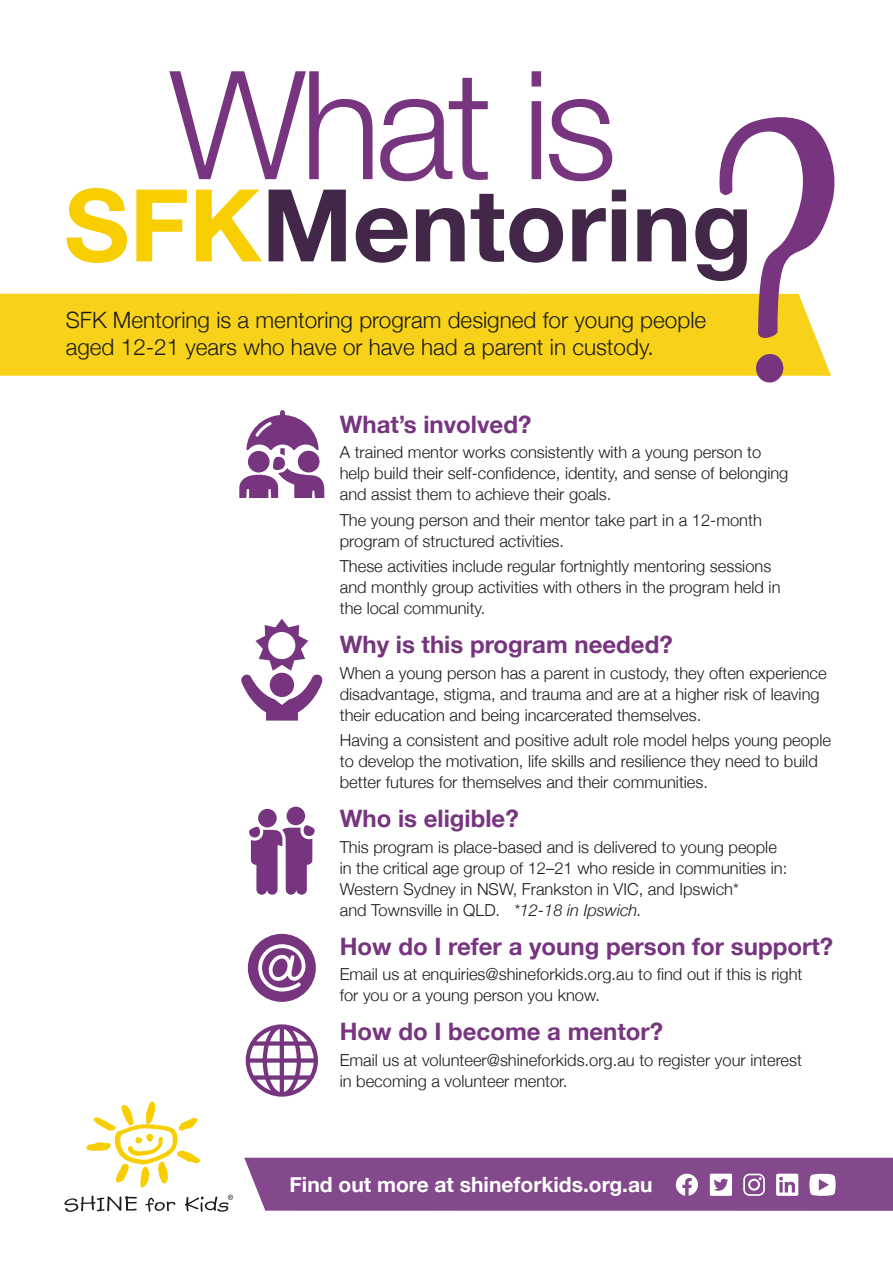
<style>
.page{position:relative;width:893px;height:1263px;background:#fff}
.page>*{position:absolute;margin:0;border:0;box-sizing:border-box;transform-origin:0 0}
.t1{font:300 151.05px "Helvetica Neue";letter-spacing:-.04em;color:#77347f}
.t2{font:700 100.5px "Helvetica Neue";color:#422749}
.t3{font:700 24px "Helvetica Neue";color:#77347f}
.t4{font:300 22.5px/27px "Helvetica Neue";color:#1c1c1a}
.t5{font:700 21px "Helvetica Neue";color:#fff}
.t6{font:300 16.5px/21px "Helvetica Neue";color:#1c1c1a}
.s1{color:#f8ce00}
.s2{font-style:italic}
</style>
<div class="page">
<div style="left:0;top:294px;width:717px;height:82px;background:#f8d21a"></div>
<svg style="left:717px;top:117px;width:118px;height:266px"></svg>
<svg style="left:64px;top:1195px;width:73px;height:17px"></svg>
<svg style="left:145px;top:1198px;width:30px;height:13px"></svg>
<svg style="left:185px;top:1195px;width:48px;height:17px"></svg>
<svg style="left:86px;top:1101px;width:114px;height:86px"></svg>
<div style="left:258px;top:809px;width:19px;height:18px;background:#77347f;border-radius:50%"></div>
<svg style="left:249px;top:825px;width:66px;height:70px"></svg>
<div style="left:287px;top:807px;width:18px;height:18px;background:#77347f;border-radius:50%"></div>
<svg style="left:239px;top:410px;width:85px;height:88px"></svg>
<svg style="left:248px;top:934px;width:68px;height:68px"></svg>
<svg style="left:246px;top:1024px;width:72px;height:73px"></svg>
<svg style="left:241px;top:619px;width:82px;height:102px"></svg>
<svg style="left:244px;top:1158px;width:649px;height:53px;background:#8d5594"></svg>
<h1 class="t1" style="left:169px;top:3px;width:449px">What is</h1>
<h2 class="t2" style="left:64px;top:147px;width:690px"><span class="s1">SFK</span>Mentoring</h2>
<h3 class="t4" style="left:66px;top:305px;width:642px">SFK Mentoring is a mentoring program designed for young people aged 12-21 years who have or have had a parent in custody.</h3>
<h3 class="t3" style="left:340px;top:405px;width:193px">What’s involved?</h3>
<p class="t6" style="left:340px;top:440px;width:450px">A trained mentor works consistently with a young person to help build their self-confidence, identity, and sense of belonging and assist them to achieve their goals.</p>
<p class="t6" style="left:340px;top:508px;width:424px">The young person and their mentor take part in a 12-month program of structured activities.</p>
<p class="t6" style="left:340px;top:554px;width:442px">These activities include regular fortnightly mentoring sessions and monthly group activities with others in the program held in the local community.</p>
<h3 class="t3" style="left:340px;top:626px;width:334px">Why is this program needed?</h3>
<p class="t6" style="left:340px;top:661px;width:488px">When a young person has a parent in custody, they often experience disadvantage, stigma, and trauma and are at a higher risk of leaving their education and being incarcerated themselves.</p>
<p class="t6" style="left:340px;top:728px;width:493px">Having a consistent and positive adult role model helps young people to develop the motivation, life skills and resilience they need to build better futures for themselves and their communities.</p>
<h3 class="t3" style="left:340px;top:800px;width:180px">Who is eligible?</h3>
<p class="t6" style="left:340px;top:835px;width:449px">This program is place-based and is delivered to young people in the critical age group of 12–21 who reside in communities in:<br>Western Sydney in NSW, Frankston in VIC, and Ipswich*<br>and Townsville in QLD. <span class="s2">*12-18 in Ipswich.</span></p>
<h3 class="t3" style="left:340px;top:927px;width:495px">How do I refer a young person for support?</h3>
<p class="t6" style="left:340px;top:962px;width:464px">Email us at enquiries@shineforkids.org.au to find out if this is right for you or a young person you know.</p>
<h3 class="t3" style="left:340px;top:1013px;width:325px">How do I become a mentor?</h3>
<p class="t6" style="left:340px;top:1048px;width:464px">Email us at volunteer@shineforkids.org.au to register your interest in becoming a volunteer mentor.</p>
<p class="t5" style="left:289px;top:1168px;width:364px">Find out more at shineforkids.org.au</p>
</div>
